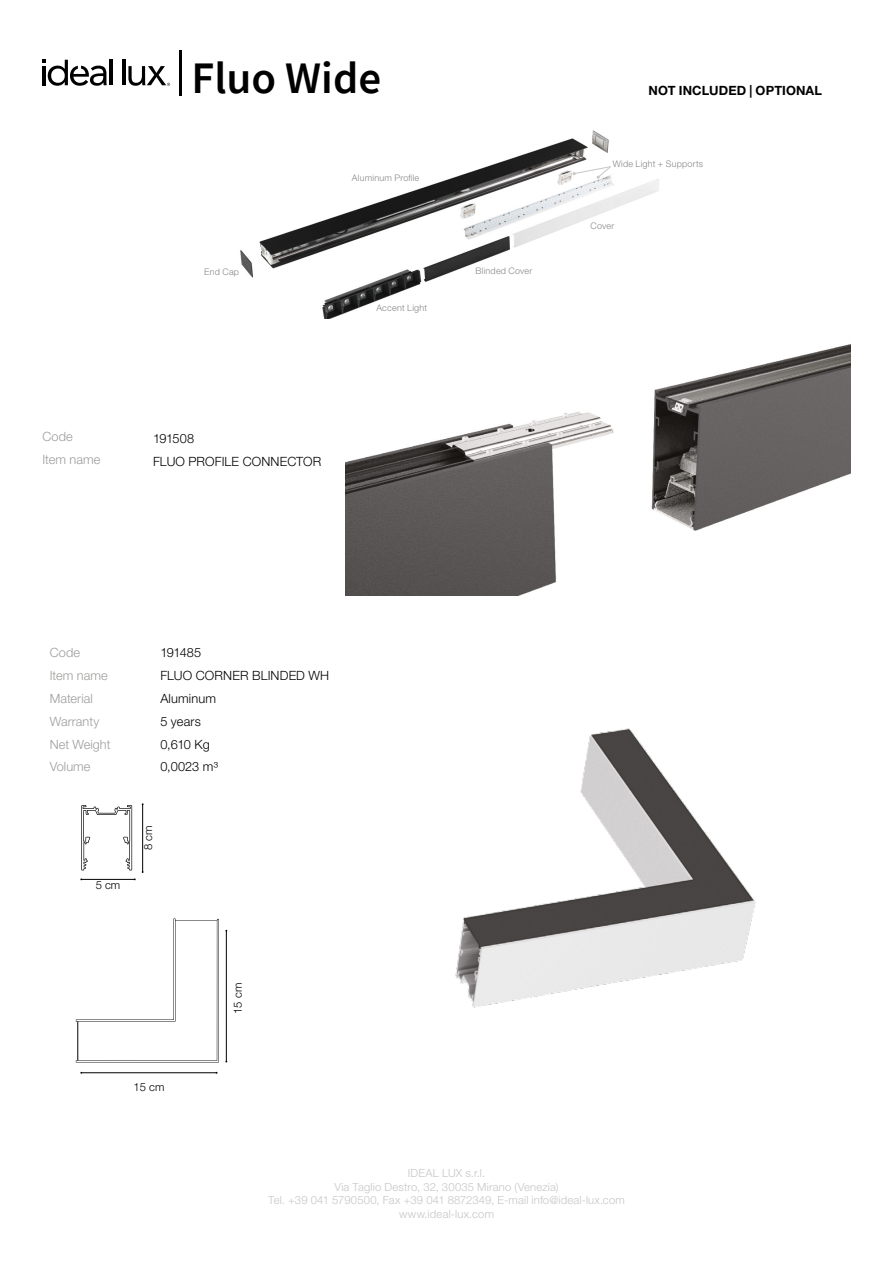
<style>
.page{position:relative;width:893px;height:1263px;background:#fff}
.page>*{position:absolute;margin:0;border:0;box-sizing:border-box;transform-origin:0 0}
.t1{font:600 45px "Source Sans Pro";color:#000}
.t2{font:300 12.75px/23px "Helvetica Neue LT Std";letter-spacing:.01em;color:#000}
.t3{font:300 12.75px/23px "Helvetica Neue LT Std";letter-spacing:.005em;color:#9d9d9c}
.t4{font:700 12.75px "Helvetica Neue LT Std";letter-spacing:.005em;color:#000}
.t5{font:300 11.25px/13.5px "Helvetica Neue LT Std";letter-spacing:.015em;color:#c6c6c6;text-align:center}
.t6{font:300 11.25px "Helvetica Neue LT Std";color:#000}
.t7{font:300 9px "Helvetica Neue LT Std";letter-spacing:.025em;color:#878787}
</style>
<div class="page">
<img style="left:345px;top:344px;width:505px;height:251px">
<img style="left:240px;top:130px;width:419px;height:189px">
<svg style="left:573px;top:166px;width:39px;height:13px"></svg>
<hr style="left:179px;top:50px;width:3px;height:45px;background:#000">
<hr style="left:110px;top:60px;width:3px;height:25px;background:#000">
<hr style="left:122px;top:60px;width:3px;height:25px;background:#000">
<svg style="left:43px;top:60px;width:64px;height:26px"></svg>
<svg style="left:128px;top:66px;width:42px;height:20px"></svg>
<img style="left:455px;top:728px;width:301px;height:280px">
<hr style="left:81px;top:1072px;width:136px;height:1px;background:#000">
<hr style="left:226px;top:931px;width:1px;height:130px;background:#000">
<hr style="left:81px;top:879px;width:54px;height:1px;background:#000">
<hr style="left:142px;top:804px;width:1px;height:68px;background:#000">
<svg style="left:81px;top:805px;width:51px;height:65px"></svg>
<svg style="left:76px;top:918px;width:143px;height:144px"></svg>
<hr style="left:78px;top:1021px;width:1px;height:39px;background:#020203">
<p class="t3" style="left:43px;top:425px;width:59px">Code<br>Item name</p>
<h1 class="t1" style="left:191px;top:49px;width:191px">Fluo Wide</h1>
<p class="t7" style="left:204px;top:266px;width:36px">End Cap</p>
<p class="t7" style="left:352px;top:172px;width:69px">Aluminum Profile</p>
<p class="t7" style="left:376px;top:302px;width:52px">Accent Light</p>
<p class="t2" style="left:153px;top:427px;width:43px">191508</p>
<p class="t2" style="left:153px;top:450px;width:170px">FLUO PROFILE CONNECTOR</p>
<p class="t7" style="left:476px;top:266px;width:58px">Blinded Cover</p>
<p class="t4" style="left:648px;top:83px;width:175px">NOT INCLUDED | OPTIONAL</p>
<p class="t7" style="left:613px;top:158px;width:92px">Wide Light + Supports</p>
<p class="t7" style="left:590px;top:220px;width:25px">Cover</p>
<p class="t3" style="left:50px;top:640px;width:62px">Code<br>Item name<br>Material<br>Warranty<br>Net Weight<br>Volume</p>
<p class="t6" style="left:96px;top:878px;width:26px">5 cm</p>
<p class="t2" style="left:160px;top:640px;width:42px">191485</p>
<p class="t2" style="left:160px;top:686px;width:59px">Aluminum<br>5 years<br>0,610 Kg<br>0,0023 m³</p>
<p class="t2" style="left:160px;top:663px;width:170px">FLUO CORNER BLINDED WH</p>
<p class="t6" style="left:141px;top:850px;width:26px;rotate:-90deg">8 cm</p>
<p class="t6" style="left:134px;top:1080px;width:32px">15 cm</p>
<p class="t6" style="left:231px;top:1014px;width:32px;rotate:-90deg">15 cm</p>
<p class="t5" style="left:268px;top:1166px;width:358px">IDEAL LUX s.r.l.<br>Via Taglio Destro, 32, 30035 Mirano (Venezia)<br>Tel. +39 041 5790500, Fax +39 041 8872349, E-mail info@ideal-lux.com www.ideal-lux.com</p>
</div>
